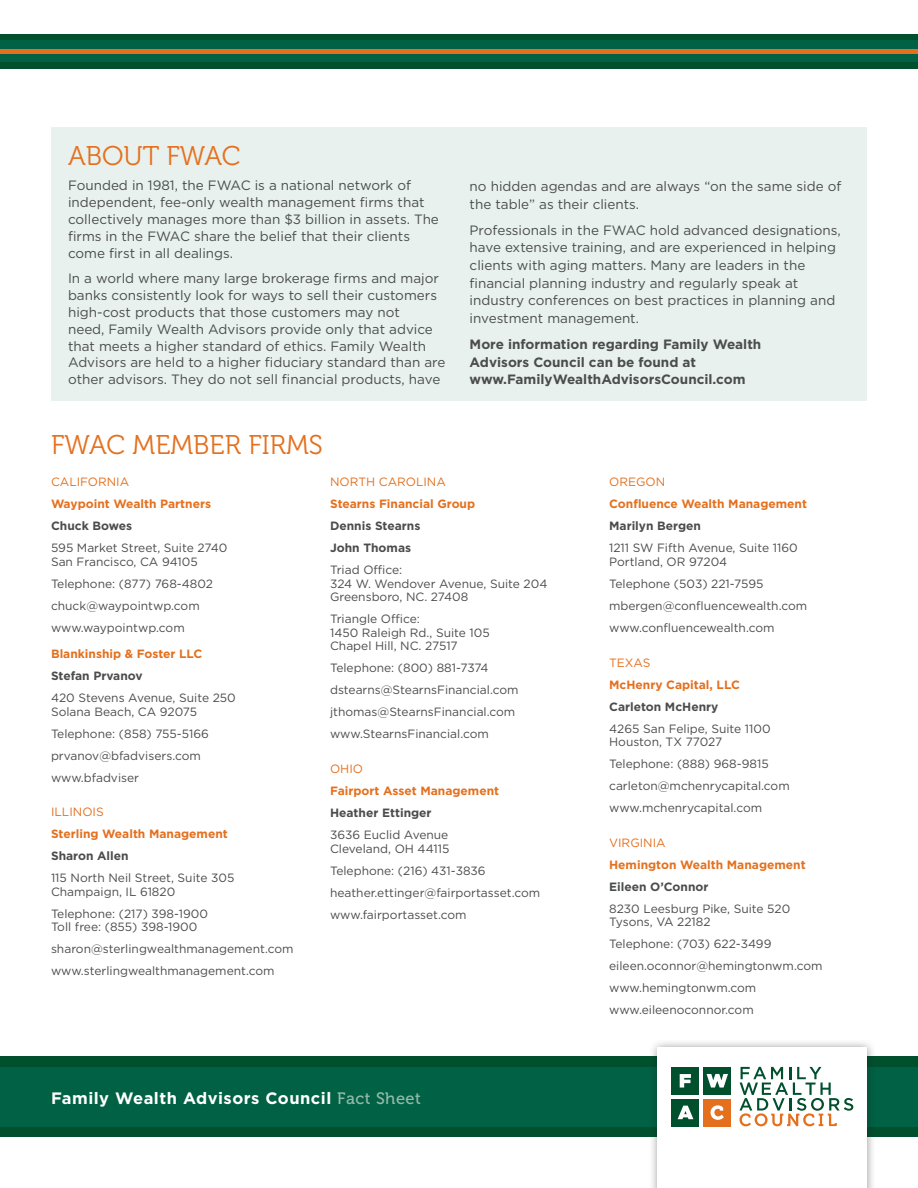
<style>
.page{position:relative;width:918px;height:1188px;background:#fff}
.page>*{position:absolute;margin:0;border:0;box-sizing:border-box;transform-origin:0 0}
.t1{font:27px "Museo 300";color:#e4701e}
.t2{font:700 16.5px "Gotham HTF";letter-spacing:.03em;color:#fff}
.t3{font:13.5px/16.8px "Gotham HTF";color:#4b4c4d}
.t4{font:700 13.5px/17.7px "Gotham HTF";color:#4b4c4d}
.t5{font:12px/22px "Gotham HTF";color:#4b4c4d}
.t6{font:700 12px "Gotham HTF";color:#e4701e}
.t7{font:700 12px/22px "Gotham HTF";color:#4b4c4d}
.t8{font:12px "Gotham HTF";color:#e4701e}
.s1{color:#fff}
.s2{font-family:"Museo 500";font-weight:400;color:#94b9ab}
</style>
<div class="page">
<div style="left:51px;top:128px;width:816px;height:273px;background:#e8f1ee"></div>
<div style="left:0;top:1056px;width:918px;height:81px;background:#00502e"></div>
<div style="left:0;top:1067px;width:918px;height:59px;background:#006144"></div>
<div style="left:649px;top:1039px;width:227px;height:149px;background:#231f20;opacity:.45"></div>
<div style="left:658px;top:1048px;width:209px;height:140px;background:#fff"></div>
<svg style="left:739px;top:1067px;width:114px;height:59px"></svg>
<div style="left:672px;top:1067px;width:27px;height:27px;background:#00502e"></div>
<svg style="left:680px;top:1074px;width:11px;height:14px"></svg>
<div style="left:704px;top:1067px;width:27px;height:27px;background:#00502e"></div>
<svg style="left:707px;top:1074px;width:21px;height:14px"></svg>
<div style="left:672px;top:1099px;width:27px;height:27px;background:#00502e"></div>
<svg style="left:678px;top:1106px;width:15px;height:13px"></svg>
<div style="left:704px;top:1099px;width:27px;height:27px;background:#e4701e"></div>
<svg style="left:711px;top:1105px;width:13px;height:15px"></svg>
<div style="left:0;top:34px;width:918px;height:34px;background:#00502e"></div>
<div style="left:0;top:41px;width:918px;height:21px;background:#006144"></div>
<hr style="left:0;top:49px;width:918px;height:4px;background:#e4701e">
<h1 class="t1" style="left:68px;top:141px;width:174px">ABOUT FWAC</h1>
<p class="t3" style="left:68px;top:177px;width:372px">Founded in 1981, the FWAC is a national network of independent, fee-only wealth management firms that collectively manages more than $3 billion in assets. The firms in the FWAC share the belief that their clients come first in all dealings.</p>
<p class="t3" style="left:68px;top:270px;width:379px">In a world where many large brokerage firms and major banks consistently look for ways to sell their customers high-cost products that those customers may not<br>need, Family Wealth Advisors provide only that advice that meets a higher standard of ethics. Family Wealth Advisors are held to a higher fiduciary standard than are other advisors. They do not sell financial products, have</p>
<p class="t3" style="left:470px;top:177px;width:373px;line-height:17.7px">no hidden agendas and are always “on the same side of the table” as their clients.</p>
<p class="t3" style="left:470px;top:221px;width:373px;line-height:17.7px">Professionals in the FWAC hold advanced designations, have extensive training, and are experienced in helping clients with aging matters. Many are leaders in the financial planning industry and regularly speak at industry conferences on best practices in planning and investment management.</p>
<p class="t4" style="left:470px;top:335px;width:293px">More information regarding Family Wealth<br>Advisors Council can be found at www.FamilyWealthAdvisorsCouncil.com</p>
<h1 class="t1" style="left:51px;top:430px;width:273px">FWAC MEMBER FIRMS</h1>
<p class="t8" style="left:51px;top:475px;width:80px">CALIFORNIA</p>
<p class="t6" style="left:51px;top:497px;width:162px">Waypoint Wealth Partners</p>
<p class="t7" style="left:51px;top:515px;width:83px">Chuck Bowes</p>
<p class="t5" style="left:51px;top:541px;width:178px;line-height:13.5px">595 Market Street, Suite 2740<br>San Francisco, CA 94105</p>
<p class="t5" style="left:51px;top:572px;width:164px">Telephone: (877) 768-4802 chuck@waypointwp.com www.waypointwp.com</p>
<p class="t6" style="left:51px;top:647px;width:153px">Blankinship &amp; Foster LLC</p>
<p class="t7" style="left:51px;top:664px;width:93px">Stefan Prvanov</p>
<p class="t5" style="left:51px;top:691px;width:186px;line-height:13.5px">420 Stevens Avenue, Suite 250<br>Solana Beach, CA 92075</p>
<p class="t5" style="left:51px;top:722px;width:159px">Telephone: (858) 755-5166 prvanov@bfadvisers.com www.bfadviser<span class="s1">s.com</span></p>
<p class="t8" style="left:51px;top:805px;width:54px">ILLINOIS</p>
<p class="t6" style="left:51px;top:827px;width:178px">Sterling Wealth Management</p>
<p class="t7" style="left:51px;top:845px;width:79px">Sharon Allen</p>
<p class="t5" style="left:51px;top:871px;width:185px;line-height:13.5px">115 North Neil Street, Suite 305<br>Champaign, IL 61820</p>
<p class="t5" style="left:51px;top:907px;width:158px;line-height:13.5px">Telephone: (217) 398-1900<br>Toll free: (855) 398-1900</p>
<p class="t5" style="left:51px;top:938px;width:244px">sharon@sterlingwealthmanagement.com www.sterlingwealthmanagement.com</p>
<p class="t8" style="left:330px;top:475px;width:117px">NORTH CAROLINA</p>
<p class="t6" style="left:330px;top:497px;width:147px">Stearns Financial Group</p>
<p class="t7" style="left:330px;top:515px;width:92px">Dennis Stearns<br>John Thomas</p>
<p class="t5" style="left:330px;top:563px;width:219px;line-height:13.5px">Triad Office:<br>324 W. Wendover Avenue, Suite 204<br>Greensboro, NC. 27408</p>
<p class="t5" style="left:330px;top:612px;width:161px;line-height:13.5px">Triangle Office:<br>1450 Raleigh Rd., Suite 105<br>Chapel Hill, NC. 27517</p>
<p class="t5" style="left:330px;top:657px;width:190px">Telephone: (800) 881-7374 dstearns@StearnsFinancial.com jthomas@StearnsFinancial.com www.StearnsFinancial.com</p>
<p class="t8" style="left:330px;top:762px;width:35px">OHIO</p>
<p class="t6" style="left:330px;top:784px;width:171px">Fairport Asset Management</p>
<p class="t7" style="left:330px;top:802px;width:103px">Heather Ettinger</p>
<p class="t5" style="left:330px;top:828px;width:121px;line-height:13.5px">3636 Euclid Avenue<br>Cleveland, OH 44115</p>
<p class="t5" style="left:330px;top:859px;width:212px">Telephone: (216) 431-3836 heather.ettinger@fairportasset.com www.fairportasset.com</p>
<h2 class="t2" style="left:51px;top:1088px;width:372px">Family Wealth Advisors Council <span class="s2">Fact Sheet</span></h2>
<p class="t8" style="left:609px;top:475px;width:58px">OREGON</p>
<p class="t6" style="left:609px;top:497px;width:199px">Confluence Wealth Management</p>
<p class="t7" style="left:609px;top:515px;width:93px">Marilyn Bergen</p>
<p class="t5" style="left:609px;top:541px;width:190px;line-height:13.5px">1211 SW Fifth Avenue, Suite 1160<br>Portland, OR 97204</p>
<p class="t5" style="left:609px;top:572px;width:200px">Telephone (503) 221-7595 mbergen@confluencewealth.com www.confluencewealth.com</p>
<p class="t8" style="left:609px;top:656px;width:43px">TEXAS</p>
<p class="t6" style="left:609px;top:677px;width:132px">McHenry Capital, LLC</p>
<p class="t7" style="left:609px;top:695px;width:111px">Carleton McHenry</p>
<p class="t5" style="left:609px;top:721px;width:163px;line-height:13.5px">4265 San Felipe, Suite 1100<br>Houston, TX 77027</p>
<p class="t5" style="left:609px;top:753px;width:182px">Telephone: (888) 968-9815 carleton@mchenrycapital.com www.mchenrycapital.com</p>
<p class="t8" style="left:609px;top:836px;width:58px">VIRGINIA</p>
<p class="t6" style="left:609px;top:858px;width:198px">Hemington Wealth Management</p>
<p class="t7" style="left:609px;top:875px;width:101px">Eileen O’Connor</p>
<p class="t5" style="left:609px;top:902px;width:183px;line-height:13.5px">8230 Leesburg Pike, Suite 520<br>Tysons, VA 22182</p>
<p class="t5" style="left:609px;top:933px;width:215px">Telephone: (703) 622-3499 eileen.oconnor@hemingtonwm.com www.hemingtonwm.com www.eileenoconnor.com</p>
</div>
